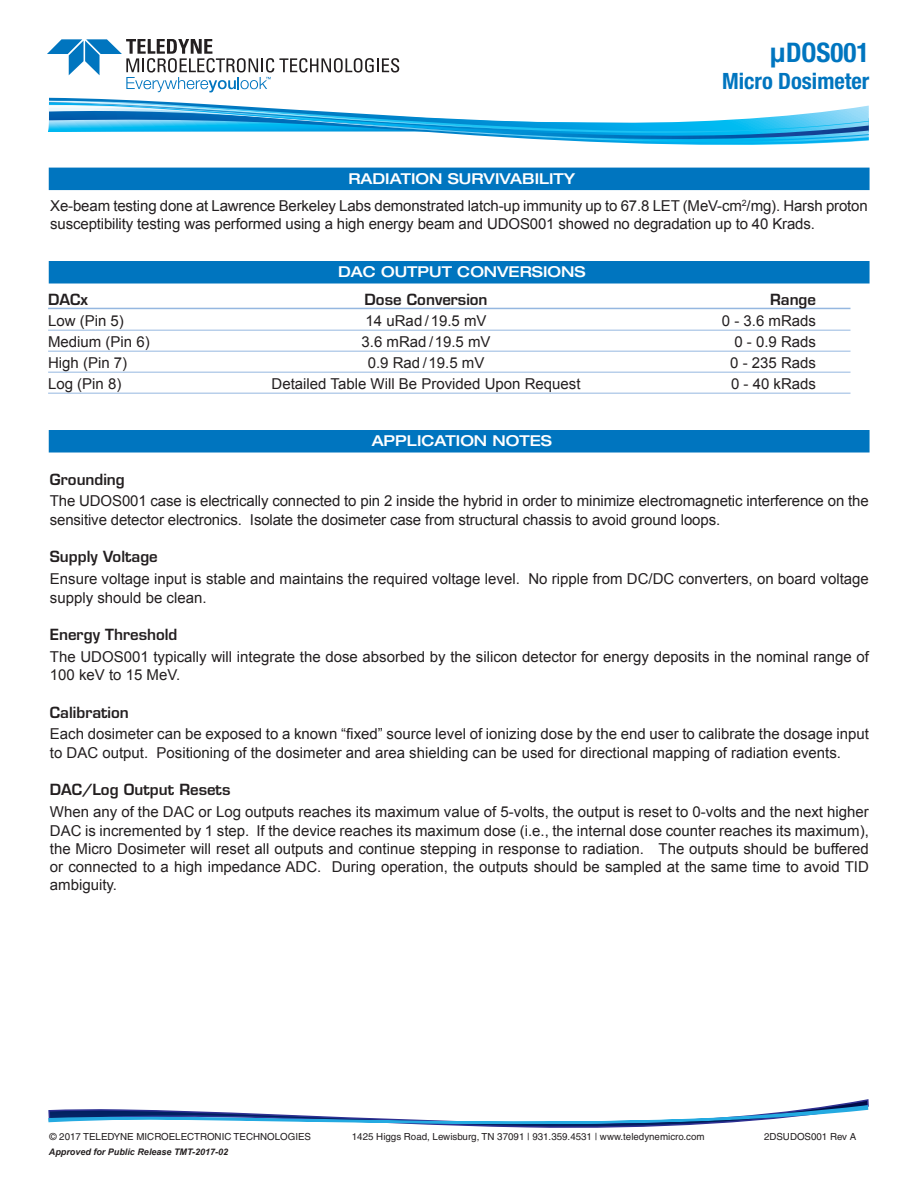
<style>
.page{position:relative;width:918px;height:1188px;background:#fff}
.page>*{position:absolute;margin:0;border:0;box-sizing:border-box;transform-origin:0 0}
.t1{font:700 condensed 27px "Helvetica Neue LT Std";color:#0075bf}
.t2{font:700 condensed 22.5px "Helvetica Neue LT Std";color:#0075bf}
.t3{font:15px/18.8px "Arial";color:#231f20}
.t4{font:600 15px "Eurostile LT Std";color:#231f20}
.t5{font:500 expanded 15px "Helvetica Neue LT Std";color:#fff}
.t6{font:9.75px "Helvetica";color:#231f20}
.t7{font:italic 700 9px "Arial";color:#231f20}
.s1{font-family:"Arial";font-stretch:normal}
</style>
<div class="page">
<svg style="left:49px;top:98px;width:820px;height:47px"></svg>
<svg style="left:47px;top:39px;width:352px;height:53px"></svg>
<svg style="left:48px;top:1099px;width:821px;height:29px"></svg>
<div style="left:49px;top:261px;width:821px;height:23px;background:#0075bf"></div>
<div style="left:49px;top:430px;width:821px;height:23px;background:#0075bf"></div>
<hr style="left:48px;top:308px;width:803px;height:1px;background:#95b7e0">
<hr style="left:48px;top:330px;width:803px;height:1px;background:#95b7e0">
<hr style="left:48px;top:351px;width:803px;height:1px;background:#95b7e0">
<hr style="left:48px;top:372px;width:803px;height:1px;background:#95b7e0">
<hr style="left:48px;top:393px;width:803px;height:1px;background:#95b7e0">
<div style="left:49px;top:168px;width:821px;height:22px;background:#0075bf"></div>
<h1 class="t1" style="left:769px;top:36px;width:101px"><span class="s1">μ</span>DOS001</h1>
<h2 class="t2" style="left:722px;top:67px;width:149px">Micro Dosimeter</h2>
<p class="t5" style="left:348px;top:169px;width:228px">RADIATION SURVIVABILITY</p>
<p class="t3" style="left:50px;top:197px;width:819px;line-height:18px">Xe-beam testing done at Lawrence Berkeley Labs demonstrated latch-up immunity up to 67.8 LET (MeV-cm<sup>2</sup>/mg). Harsh proton susceptibility testing was performed using a high energy beam and UDOS001 showed no degradation up to 40 Krads.</p>
<p class="t5" style="left:338px;top:263px;width:249px">DAC OUTPUT CONVERSIONS</p>
<p class="t4" style="left:48px;top:290px;width:41px">DACx</p>
<p class="t4" style="left:365px;top:290px;width:124px">Dose Conversion</p>
<p class="t4" style="left:770px;top:290px;width:48px">Range</p>
<p class="t3" style="left:48px;top:312px;width:77px">Low (Pin 5)</p>
<p class="t3" style="left:366px;top:312px;width:122px">14 uRad /19.5 mV</p>
<p class="t3" style="left:722px;top:312px;width:96px">0 - 3.6 mRads</p>
<p class="t3" style="left:48px;top:333px;width:103px">Medium (Pin 6)</p>
<p class="t3" style="left:362px;top:333px;width:130px">3.6 mRad /19.5 mV</p>
<p class="t3" style="left:734px;top:333px;width:83px">0 - 0.9 Rads</p>
<p class="t3" style="left:48px;top:354px;width:81px">High (Pin 7)</p>
<p class="t3" style="left:368px;top:354px;width:118px">0.9 Rad /19.5 mV</p>
<p class="t3" style="left:730px;top:354px;width:87px">0 - 235 Rads</p>
<p class="t3" style="left:48px;top:375px;width:75px">Log (Pin 8)</p>
<p class="t3" style="left:272px;top:375px;width:311px">Detailed Table Will Be Provided Upon Request</p>
<p class="t3" style="left:731px;top:375px;width:87px">0 - 40 kRads</p>
<p class="t5" style="left:372px;top:432px;width:182px">APPLICATION NOTES</p>
<p class="t4" style="left:50px;top:470px;width:77px">Grounding</p>
<p class="t3" style="left:50px;top:492px;width:820px">The UDOS001 case is electrically connected to pin 2 inside the hybrid in order to minimize electromagnetic interference on the sensitive detector electronics. Isolate the dosimeter case from structural chassis to avoid ground loops.</p>
<p class="t4" style="left:50px;top:548px;width:109px">Supply Voltage</p>
<p class="t3" style="left:50px;top:569px;width:821px">Ensure voltage input is stable and maintains the required voltage level. No ripple from DC/DC converters, on board voltage supply should be clean.</p>
<p class="t4" style="left:50px;top:625px;width:129px">Energy Threshold</p>
<p class="t3" style="left:50px;top:647px;width:821px">The UDOS001 typically will integrate the dose absorbed by the silicon detector for energy deposits in the nominal range of<br>100 keV to 15 MeV.</p>
<p class="t4" style="left:50px;top:703px;width:81px">Calibration</p>
<p class="t3" style="left:50px;top:725px;width:821px">Each dosimeter can be exposed to a known “fixed” source level of ionizing dose by the end user to calibrate the dosage input to DAC output. Positioning of the dosimeter and area shielding can be used for directional mapping of radiation events.</p>
<p class="t4" style="left:50px;top:781px;width:182px">DAC/Log Output Resets</p>
<p class="t3" style="left:50px;top:803px;width:821px;line-height:18.3px;text-align:justify">When any of the DAC or Log outputs reaches its maximum value of 5-volts, the output is reset to 0-volts and the next higher DAC is incremented by 1 step. If the device reaches its maximum dose (i.e., the internal dose counter reaches its maximum), the Micro Dosimeter will reset all outputs and continue stepping in response to radiation. The outputs should be buffered or connected to a high impedance ADC. During operation, the outputs should be sampled at the same time to avoid TID ambiguity.</p>
<p class="t6" style="left:49px;top:1130px;width:263px">© 2017 TELEDYNE MICROELECTRONIC TECHNOLOGIES</p>
<p class="t6" style="left:352px;top:1130px;width:354px">1425 Higgs Road, Lewisburg, TN 37091 | 931.359.4531 | www.teledynemicro.com</p>
<p class="t6" style="left:764px;top:1130px;width:94px">2DSUDOS001 Rev A</p>
<p class="t7" style="left:49px;top:1146px;width:181px">Approved for Public Release TMT-2017-02</p>
</div>
